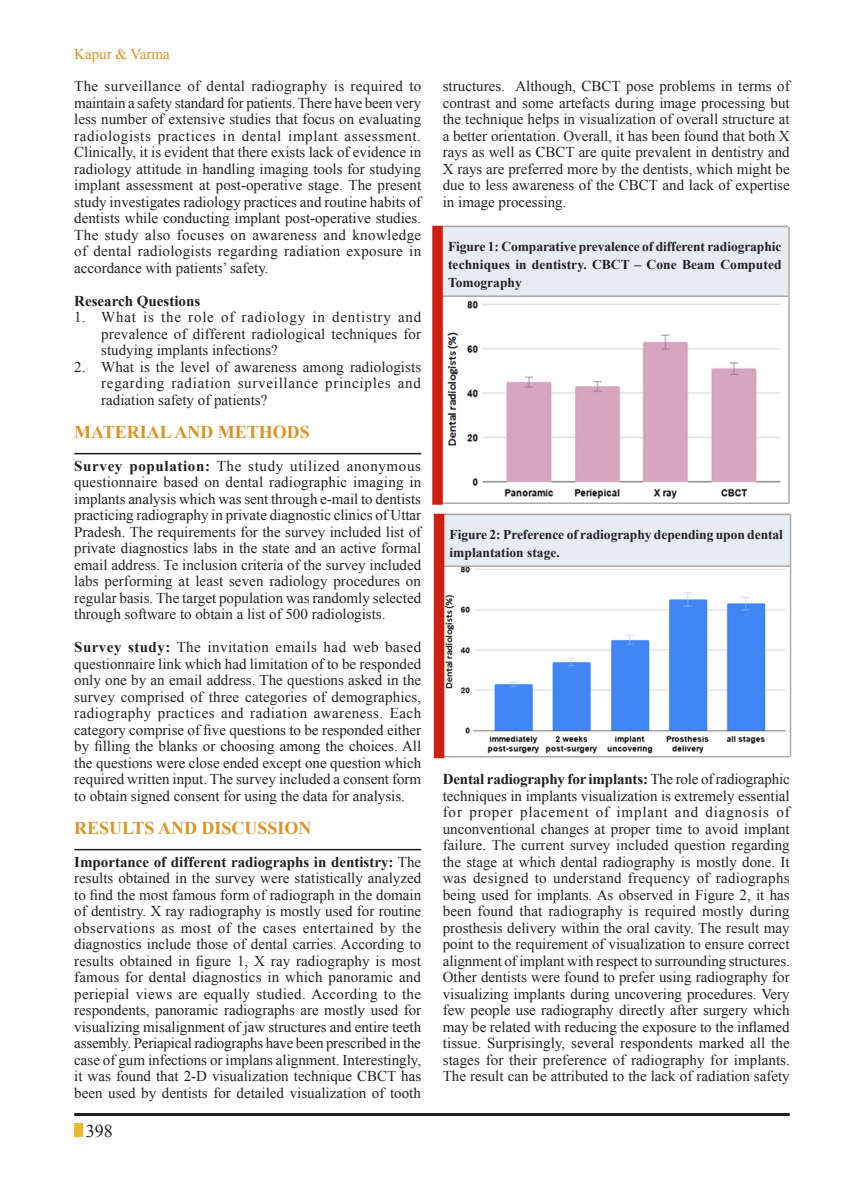
<style>
.page{position:relative;width:864px;height:1188px;background:#fff}
.page>*{position:absolute;margin:0;border:0;box-sizing:border-box;transform-origin:0 0}
.Body_text{font:700 18px "Times New Roman";color:#d69429}
.t1{font:18px "Times New Roman";color:#231f20}
.Body_text-2{font:15px/16.5px "Times New Roman";color:#231f20;text-align:justify}
.Body_text-3{font:700 15px "Times New Roman";color:#231f20}
.Body_text-4{font:15px "Times New Roman";color:#d69429}
.Body_text-5{font:700 13.5px/18px "Times New Roman";color:#231f20;text-align:justify}
.s1{font-weight:700}
</style>
<div class="page">
<div style="left:74px;top:1124px;width:9px;height:13px;background:#eaba2e"></div>
<hr style="left:74px;top:1113px;width:716px;height:3px;background:#231f20">
<hr style="left:74px;top:453px;width:347px;height:1px;background:#231f20">
<hr style="left:74px;top:849px;width:347px;height:1px;background:#231f20">
<img style="left:447px;top:300px;width:334px;height:200px">
<div style="left:441px;top:226px;width:347px;height:70px;background:#e5ecf2"></div>
<hr style="left:441px;top:226px;width:347px;height:1px;background:#a8aaad">
<hr style="left:441px;top:296px;width:347px;height:1px;background:#a8aaad">
<hr style="left:441px;top:502px;width:347px;height:2px;background:#a8aaad">
<hr style="left:788px;top:227px;width:2px;height:277px;background:#a8aaad">
<div style="left:432px;top:226px;width:11px;height:279px;background:#ce1f10"></div>
<img style="left:444px;top:567px;width:346px;height:189px">
<div style="left:443px;top:514px;width:347px;height:52px;background:#e5ecf2"></div>
<hr style="left:443px;top:514px;width:347px;height:1px;background:#a8aaad">
<hr style="left:443px;top:566px;width:347px;height:1px;background:#a8aaad">
<hr style="left:443px;top:756px;width:347px;height:2px;background:#a8aaad">
<hr style="left:790px;top:514px;width:1px;height:243px;background:#a8aaad">
<div style="left:434px;top:514px;width:10px;height:244px;background:#ce1f10"></div>
<p class="Body_text-4" style="left:74px;top:44px;width:97px">Kapur &amp; Varma</p>
<p class="Body_text-2" style="left:74px;top:78px;width:350px">The surveillance of dental radiography is required to maintain a safety standard for patients. There have been very less number of extensive studies that focus on evaluating radiologists practices in dental implant assessment.<br>Clinically, it is evident that there exists lack of evidence in radiology attitude in handling imaging tools for studying implant assessment at post-operative stage. The present study investigates radiology practices and routine habits of dentists while conducting implant post-operative studies.<br>The study also focuses on awareness and knowledge of dental radiologists regarding radiation exposure in accordance with patients’ safety.</p>
<p class="Body_text-3" style="left:74px;top:291px;width:127px">Research Questions</p>
<p class="Body_text-2" style="left:101px;top:309px;width:322px;text-indent:-27px">1. What is the role of radiology in dentistry and prevalence of different radiological techniques for studying implants infections?</p>
<p class="Body_text-2" style="left:101px;top:358px;width:322px;text-indent:-27px">2. What is the level of awareness among radiologists regarding radiation surveillance principles and radiation safety of patients?</p>
<p class="Body_text" style="left:74px;top:419px;width:237px">MATERIAL AND METHODS</p>
<p class="Body_text-2" style="left:74px;top:457px;width:350px"><span class="s1">Survey population:</span> The study utilized anonymous questionnaire based on dental radiographic imaging in implants analysis which was sent through e-mail to dentists practicing radiography in private diagnostic clinics of Uttar Pradesh. The requirements for the survey included list of private diagnostics labs in the state and an active formal email address. Te inclusion criteria of the survey included labs performing at least seven radiology procedures on regular basis. The target population was randomly selected through software to obtain a list of 500 radiologists.</p>
<p class="Body_text-2" style="left:74px;top:639px;width:348px"><span class="s1">Survey study:</span> The invitation emails had web based questionnaire link which had limitation of to be responded only one by an email address. The questions asked in the survey comprised of three categories of demographics, radiography practices and radiation awareness. Each category comprise of five questions to be responded either by filling the blanks or choosing among the choices. All the questions were close ended except one question which required written input. The survey included a consent form to obtain signed consent for using the data for analysis.</p>
<p class="Body_text" style="left:74px;top:815px;width:239px">RESULTS AND DISCUSSION</p>
<p class="Body_text-2" style="left:74px;top:853px;width:349px"><span class="s1">Importance of different radiographs in dentistry:</span> The results obtained in the survey were statistically analyzed to find the most famous form of radiograph in the domain of dentistry. X ray radiography is mostly used for routine observations as most of the cases entertained by the diagnostics include those of dental carries. According to results obtained in figure 1, X ray radiography is most famous for dental diagnostics in which panoramic and periepial views are equally studied. According to the respondents, panoramic radiographs are mostly used for visualizing misalignment of jaw structures and entire teeth assembly. Periapical radiographs have been prescribed in the case of gum infections or implans alignment. Interestingly, it was found that 2-D visualization technique CBCT has been used by dentists for detailed visualization of tooth</p>
<p class="t1" style="left:86px;top:1119px;width:28px">398</p>
<p class="Body_text-2" style="left:443px;top:78px;width:350px">structures. Although, CBCT pose problems in terms of contrast and some artefacts during image processing but the technique helps in visualization of overall structure at a better orientation. Overall, it has been found that both X rays as well as CBCT are quite prevalent in dentistry and X rays are preferred more by the dentists, which might be due to less awareness of the CBCT and lack of expertise in image processing.</p>
<p class="Body_text-5" style="left:448px;top:237px;width:335px">Figure 1: Comparative prevalence of different radiographic techniques in dentistry. CBCT – Cone Beam Computed Tomography</p>
<p class="Body_text-5" style="left:450px;top:525px;width:335px">Figure 2: Preference of radiography depending upon dental implantation stage.</p>
<p class="Body_text-2" style="left:443px;top:771px;width:350px"><span class="s1">Dental radiography for implants:</span> The role of radiographic techniques in implants visualization is extremely essential for proper placement of implant and diagnosis of unconventional changes at proper time to avoid implant failure. The current survey included question regarding the stage at which dental radiography is mostly done. It was designed to understand frequency of radiographs being used for implants. As observed in Figure 2, it has been found that radiography is required mostly during prosthesis delivery within the oral cavity. The result may point to the requirement of visualization to ensure correct alignment of implant with respect to surrounding structures.<br>Other dentists were found to prefer using radiography for visualizing implants during uncovering procedures. Very few people use radiography directly after surgery which may be related with reducing the exposure to the inflamed tissue. Surprisingly, several respondents marked all the stages for their preference of radiography for implants.<br>The result can be attributed to the lack of radiation safety</p>
</div>
